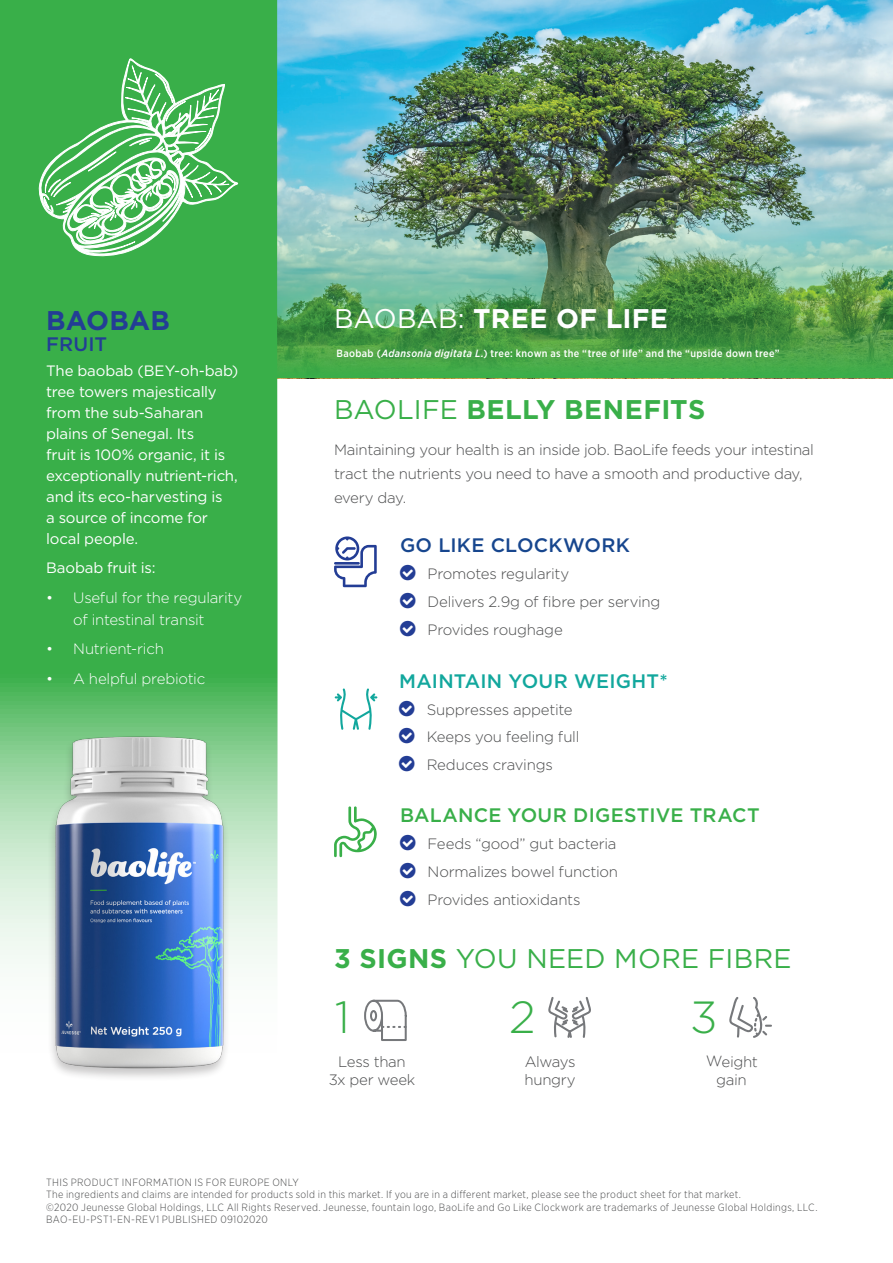
<style>
.page{position:relative;width:893px;height:1263px;background:#fff}
.page>*{position:absolute;margin:0;border:0;box-sizing:border-box;transform-origin:0 0}
.Body_Copy{font:300 45px "Gotham";color:#39af49}
.Body_Copy-2{font:27px "Gotham";letter-spacing:.015em;color:#39af49}
.Body_Copy-3{font:700 27px "Gotham";letter-spacing:.02em;color:#39af49}
.Body_Copy-4{font:700 27px "Gotham";letter-spacing:.01em;color:#fff}
.Body_Copy-5{font:700 27px "Gotham";color:#233d95}
.t1{font:500 19.5px "Gotham";letter-spacing:.01em;color:#39af49}
.t2{font:500 19.5px "Gotham";letter-spacing:.01em;color:#12a79d}
.t3{font:500 19.5px "Gotham";letter-spacing:.01em;color:#17468e}
.Body_Copy-6{font:500 19.5px "Gotham";letter-spacing:.005em;color:#233d95}
.Body_Copy_Justified{font:300 15px/18px "Gotham";letter-spacing:-.02em;color:#4b4c4d;text-align:center}
.Body_Copy-7{font:15px/21px "Gotham";letter-spacing:-.015em;color:#fff}
.t4{font:300 15px/22.5px "Gotham";letter-spacing:-.02em;color:#fff}
.t5{font:300 10.5px/12.6px "Gotham Narrow";letter-spacing:.03em;color:#4b4c4d}
.t6{font:500 10.5px "Gotham Narrow";letter-spacing:.03em;color:#fff}
.s1{font-weight:400}
.s2{font-style:italic}
.s3{font-weight:700}
</style>
<div class="page">
<img style="left:277px;top:0;width:616px;height:54px">
<img style="left:277px;top:54px;width:616px;height:324px">
<svg style="left:0;top:0;width:277px;height:964px;background:#4db75b"></svg>
<div style="left:38px;top:42px;width:212px;height:216px;background:#39af49"></div>
<svg style="left:39px;top:58px;width:199px;height:233px;background:#5fbe6c"></svg>
<svg style="left:334px;top:536px;width:43px;height:51px"></svg>
<svg style="left:334px;top:806px;width:43px;height:51px"></svg>
<svg style="left:364px;top:999px;width:43px;height:42px"></svg>
<svg style="left:548px;top:997px;width:43px;height:41px"></svg>
<svg style="left:729px;top:997px;width:43px;height:41px"></svg>
<svg style="left:335px;top:688px;width:42px;height:42px"></svg>
<div style="left:47px;top:735px;width:184px;height:347px;background:#231f20;opacity:.25"></div>
<img style="left:53px;top:735px;width:171px;height:334px">
<p class="Body_Copy-5" style="left:46px;top:302px;width:125px">BAOBAB</p>
<p class="Body_Copy-6" style="left:46px;top:331px;width:63px">FRUIT</p>
<p class="Body_Copy-7" style="left:46px;top:360px;width:194px">The baobab (BEY-oh-bab) tree towers majestically from the sub-Saharan plains of Senegal. Its<br>fruit is 100% organic, it is exceptionally nutrient-rich, and its eco-harvesting is<br>a source of income for local people.</p>
<p class="Body_Copy-7" style="left:46px;top:557px;width:111px">Baobab fruit is:</p>
<p class="t4" style="left:73px;top:585px;width:170px;text-indent:-27px">• Useful for the regularity of intestinal transit</p>
<p class="t4" style="left:46px;top:637px;width:119px">• Nutrient-rich</p>
<p class="t4" style="left:46px;top:666px;width:161px">• A helpful prebiotic</p>
<p class="Body_Copy-4" style="left:334px;top:301px;width:335px"><span class="s1">BAOBAB:</span> TREE OF LIFE</p>
<p class="t6" style="left:336px;top:347px;width:445px">Baobab (<span class="s2">Adansonia digitata L.</span>) tree: known as the “tree of life” and the “upside down tree”</p>
<p class="Body_Copy-3" style="left:334px;top:392px;width:373px"><span class="s1">BAOLIFE</span> BELLY BENEFITS</p>
<p class="Body_Copy_Justified" style="left:334px;top:438px;width:481px;line-height:24px;text-align:left">Maintaining your health is an inside job. BaoLife feeds your intestinal tract the nutrients you need to have a smooth and productive day, every day.</p>
<p class="t3" style="left:400px;top:532px;width:232px">GO LIKE CLOCKWORK</p>
<p class="Body_Copy_Justified" style="left:428px;top:564px;width:143px">Promotes regularity</p>
<p class="Body_Copy_Justified" style="left:428px;top:592px;width:234px">Delivers 2.9g of fibre per serving</p>
<p class="Body_Copy_Justified" style="left:428px;top:620px;width:137px">Provides roughage</p>
<p class="t2" style="left:399px;top:668px;width:270px">MAINTAIN YOUR WEIGHT*</p>
<p class="Body_Copy_Justified" style="left:427px;top:700px;width:147px">Suppresses appetite</p>
<p class="Body_Copy_Justified" style="left:427px;top:728px;width:154px">Keeps you feeling full</p>
<p class="Body_Copy_Justified" style="left:427px;top:755px;width:128px">Reduces cravings</p>
<p class="t1" style="left:400px;top:802px;width:361px">BALANCE YOUR DIGESTIVE TRACT</p>
<p class="Body_Copy_Justified" style="left:428px;top:834px;width:190px">Feeds “good” gut bacteria</p>
<p class="Body_Copy_Justified" style="left:428px;top:862px;width:192px">Normalizes bowel function</p>
<p class="Body_Copy_Justified" style="left:428px;top:890px;width:154px">Provides antioxidants</p>
<p class="Body_Copy-2" style="left:334px;top:941px;width:459px"><span class="s3">3 SIGNS</span> YOU NEED MORE FIBRE</p>
<p class="Body_Copy" style="left:335px;top:988px;width:17px">1</p>
<p class="Body_Copy" style="left:509px;top:988px;width:28px">2</p>
<p class="Body_Copy" style="left:690px;top:988px;width:29px">3</p>
<p class="Body_Copy_Justified" style="left:329px;top:1053px;width:88px">Less than<br>3x per week</p>
<p class="Body_Copy_Justified" style="left:524px;top:1053px;width:53px;text-align:left">Always hungry</p>
<p class="Body_Copy_Justified" style="left:706px;top:1052px;width:53px;rotate:1deg">Weight gain</p>
<p class="t5" style="left:46px;top:1175px;width:254px">THIS PRODUCT INFORMATION IS FOR EUROPE ONLY</p>
<p class="t5" style="left:46px;top:1188px;width:696px">The ingredients and claims are intended for products sold in this market. If you are in a different market, please see the product sheet for that market.</p>
<p class="t5" style="left:46px;top:1200px;width:773px">©2020 Jeunesse Global Holdings, LLC All Rights Reserved. Jeunesse, fountain logo, BaoLife and Go Like Clockwork are trademarks of Jeunesse Global Holdings, LLC.<br>BAO-EU-PST1-EN-REV1 PUBLISHED 09102020</p>
</div>
